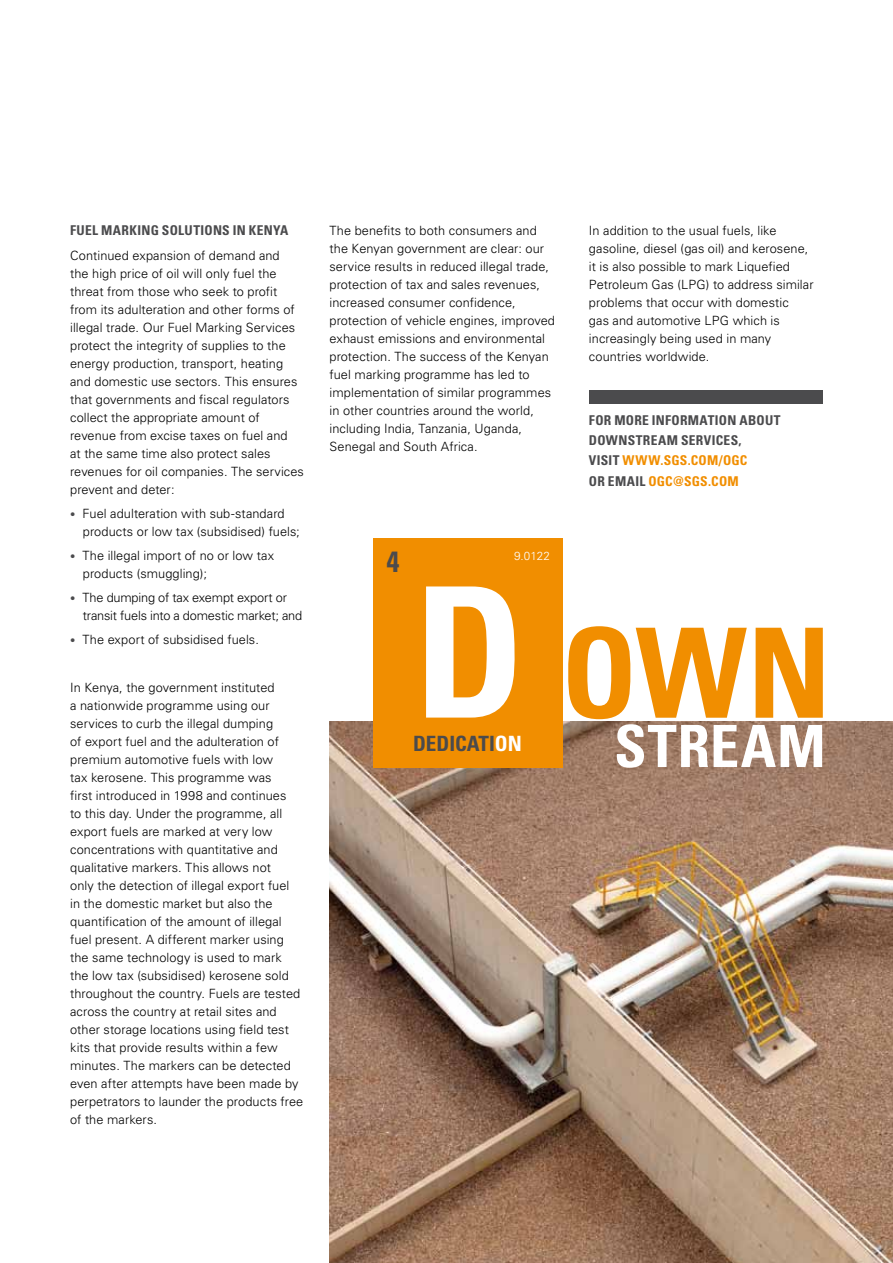
<style>
.page{position:relative;width:893px;height:1263px;background:#fff}
.page>*{position:absolute;margin:0;border:0;box-sizing:border-box;transform-origin:0 0}
.t1{font:700 condensed 181.5px "Univers";color:#fff}
.t2{font:700 condensed 124.65px "Univers";color:#f18e00}
.t3{font:700 condensed 58.35px "Univers";letter-spacing:.015em;color:#fff}
.t4{font:700 condensed 29.25px "Univers";color:#4b4b4d}
.t5{font:700 condensed 21px "Univers";color:#4b4b4d}
.t6{font:700 condensed 13.5px/20.2px "Univers";letter-spacing:.02em;color:#4b4b4d}
.t7{font:300 12.75px/18px "Univers";letter-spacing:.005em;color:#000}
.t8{font:300 12.75px/18px "Univers";letter-spacing:-.015em;color:#000}
.t9{font:300 11.7px "Univers";color:#fff}
.s1{font-size:10.5px;color:#4b4b4d}
.s2{color:#f18e00}
.s3{color:#fff}
</style>
<div class="page">
<img style="left:330px;top:721px;width:563px;height:542px">
<div style="left:589px;top:390px;width:234px;height:14px;background:#4b4b4d"></div>
<div style="left:373px;top:538px;width:190px;height:229px;background:#f18e00"></div>
<p class="t6" style="left:70px;top:220px;width:220px">FUEL MARKING SOLUTIONS IN KENYA</p>
<p class="t7" style="left:70px;top:246px;width:235px">Continued expansion of demand and<br>the high price of oil will only fuel the threat from those who seek to profit from its adulteration and other forms of illegal trade. Our Fuel Marking Services protect the integrity of supplies to the energy production, transport, heating and domestic use sectors. This ensures that governments and fiscal regulators collect the appropriate amount of revenue from excise taxes on fuel and<br>at the same time also protect sales revenues for oil companies. The services prevent and deter:</p>
<p class="t7" style="left:83px;top:504px;width:218px;text-indent:-13px"><span class="s1">•</span> Fuel adulteration with sub-standard products or low tax (subsidised) fuels;</p>
<p class="t7" style="left:83px;top:546px;width:193px;text-indent:-13px"><span class="s1">•</span> The illegal import of no or low tax products (smuggling);</p>
<p class="t8" style="left:83px;top:588px;width:221px;text-indent:-13px"><span class="s1">•</span> The dumping of tax exempt export or transit fuels into a domestic market; and</p>
<p class="t7" style="left:70px;top:630px;width:190px"><span class="s1">•</span> The export of subsidised fuels.</p>
<p class="t7" style="left:70px;top:678px;width:235px">In Kenya, the government instituted<br>a nationwide programme using our services to curb the illegal dumping<br>of export fuel and the adulteration of premium automotive fuels with low<br>tax kerosene. This programme was<br>first introduced in 1998 and continues<br>to this day. Under the programme, all export fuels are marked at very low concentrations with quantitative and qualitative markers. This allows not<br>only the detection of illegal export fuel<br>in the domestic market but also the quantification of the amount of illegal fuel present. A different marker using the same technology is used to mark the low tax (subsidised) kerosene sold throughout the country. Fuels are tested across the country at retail sites and other storage locations using field test kits that provide results within a few minutes. The markers can be detected even after attempts have been made by perpetrators to launder the products free of the markers.</p>
<p class="t7" style="left:330px;top:221px;width:227px">The benefits to both consumers and the Kenyan government are clear: our service results in reduced illegal trade, protection of tax and sales revenues, increased consumer confidence, protection of vehicle engines, improved exhaust emissions and environmental protection. The success of the Kenyan fuel marking programme has led to implementation of similar programmes in other countries around the world, including India, Tanzania, Uganda, Senegal and South Africa.</p>
<p class="t7" style="left:589px;top:221px;width:226px">In addition to the usual fuels, like gasoline, diesel (gas oil) and kerosene, it is also possible to mark Liquefied Petroleum Gas (LPG) to address similar problems that occur with domestic<br>gas and automotive LPG which is increasingly being used in many countries worldwide.</p>
<p class="t6" style="left:589px;top:410px;width:193px">FOR MORE INFORMATION ABOUT<br>DOWNSTREAM SERVICES,<br>VISIT <span class="s2">WWW.SGS.COM/OGC<br></span>OR EMAIL <span class="s2">OGC@SGS.COM</span></p>
<h3 class="t4" style="left:386px;top:544px;width:14px">4</h3>
<p class="t9" style="left:514px;top:549px;width:37px">9.0122</p>
<h1 class="t1" style="left:414px;top:542px;width:112px">D</h1>
<h3 class="t5" style="left:413px;top:731px;width:110px">DEDICATI<span class="s3">ON</span></h3>
<h2 class="t2" style="left:561px;top:597px;width:271px">OWN</h2>
<h3 class="t3" style="left:614px;top:710px;width:213px">STREAM</h3>
</div>
